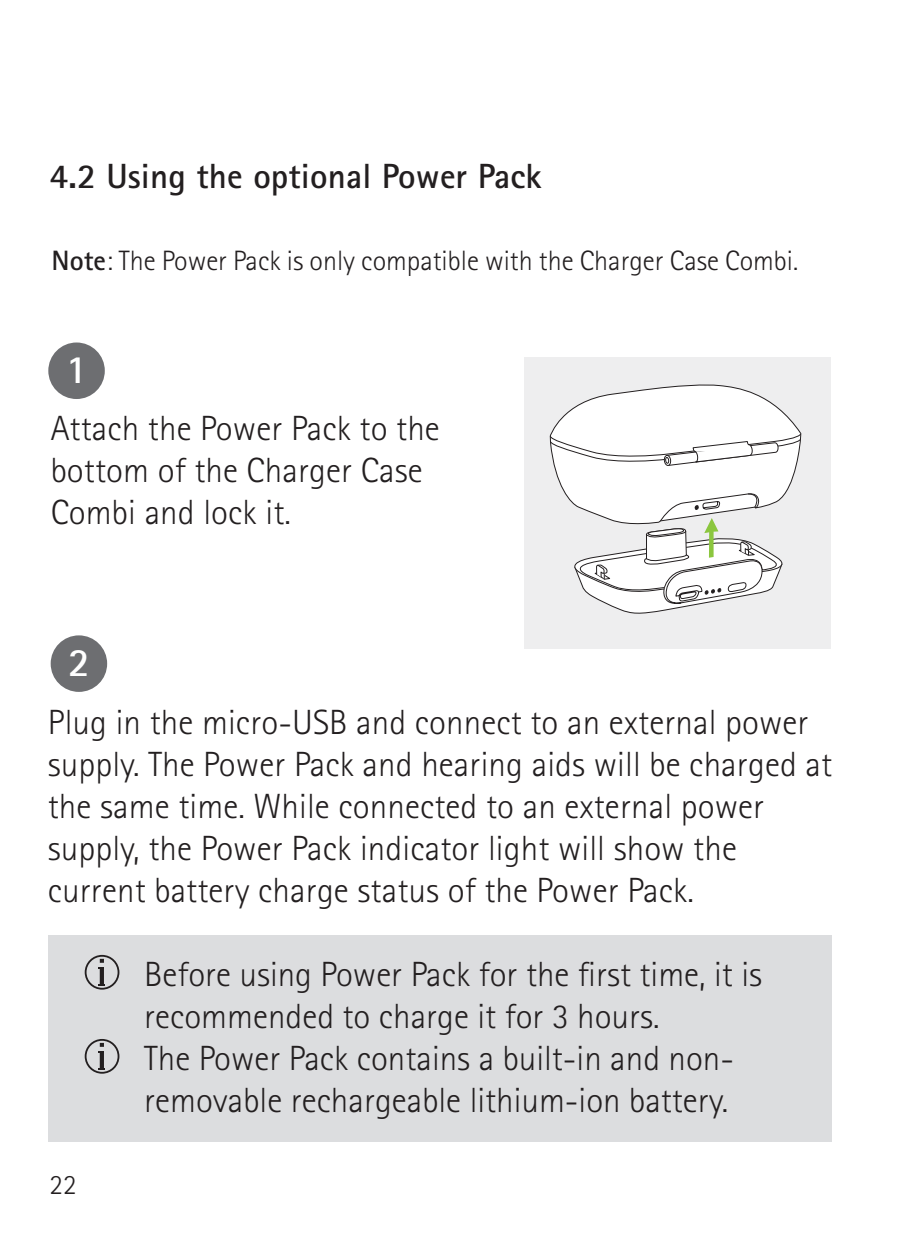
<style>
.page{position:relative;width:913px;height:1241px;background:#fff}
.page>*{position:absolute;margin:0;border:0;box-sizing:border-box;transform-origin:0 0}
.t1{font:700 40.25px "Rotis Sans Serif Pro";color:#fff}
.t2{font:300 35px/42px "Rotis Sans Serif Pro";letter-spacing:.005em;color:#231f20}
.t3{font:700 35px "Rotis Sans Serif Pro";letter-spacing:.005em;color:#231f20}
.t4{font:300 28px "Rotis Sans Serif Pro";color:#231f20}
.s1{font-weight:700}
</style>
<div class="page">
<div style="left:524px;top:357px;width:306px;height:292px;background:#eeeeef"></div>
<svg style="left:549px;top:384px;width:252px;height:230px"></svg>
<div style="left:48px;top:342px;width:57px;height:57px;background:#6d6e71;border-radius:50%"></div>
<div style="left:51px;top:635px;width:56px;height:56px;background:#6d6e71;border-radius:50%"></div>
<div style="left:48px;top:935px;width:784px;height:206px;background:#dcdddf"></div>
<svg style="left:85px;top:954px;width:34px;height:35px"></svg>
<svg style="left:85px;top:1039px;width:34px;height:34px"></svg>
<p class="t3" style="left:50px;top:161px;width:493px">4.2 Using the optional Power Pack</p>
<p class="t4" style="left:52px;top:249px;width:748px"><span class="s1">Note</span>: The Power Pack is only compatible with the Charger Case Combi.</p>
<p class="t1" style="left:66px;top:352px;width:23px">1</p>
<p class="t2" style="left:51px;top:409px;width:391px">Attach the Power Pack to the bottom of the Charger Case<br>Combi and lock it.</p>
<p class="t1" style="left:68px;top:645px;width:23px">2</p>
<p class="t2" style="left:48px;top:703px;width:786px">Plug in the micro-USB and connect to an external power supply. The Power Pack and hearing aids will be charged at the same time. While connected to an external power supply, the Power Pack indicator light will show the current battery charge status of the Power Pack.</p>
<p class="t4" style="left:50px;top:1172px;width:28px">22</p>
<p class="t2" style="left:144px;top:955px;width:619px">Before using Power Pack for the first time, it is recommended to charge it for 3 hours.<br>The Power Pack contains a built-in and non&shy;removable rechargeable lithium-ion battery.</p>
</div>
